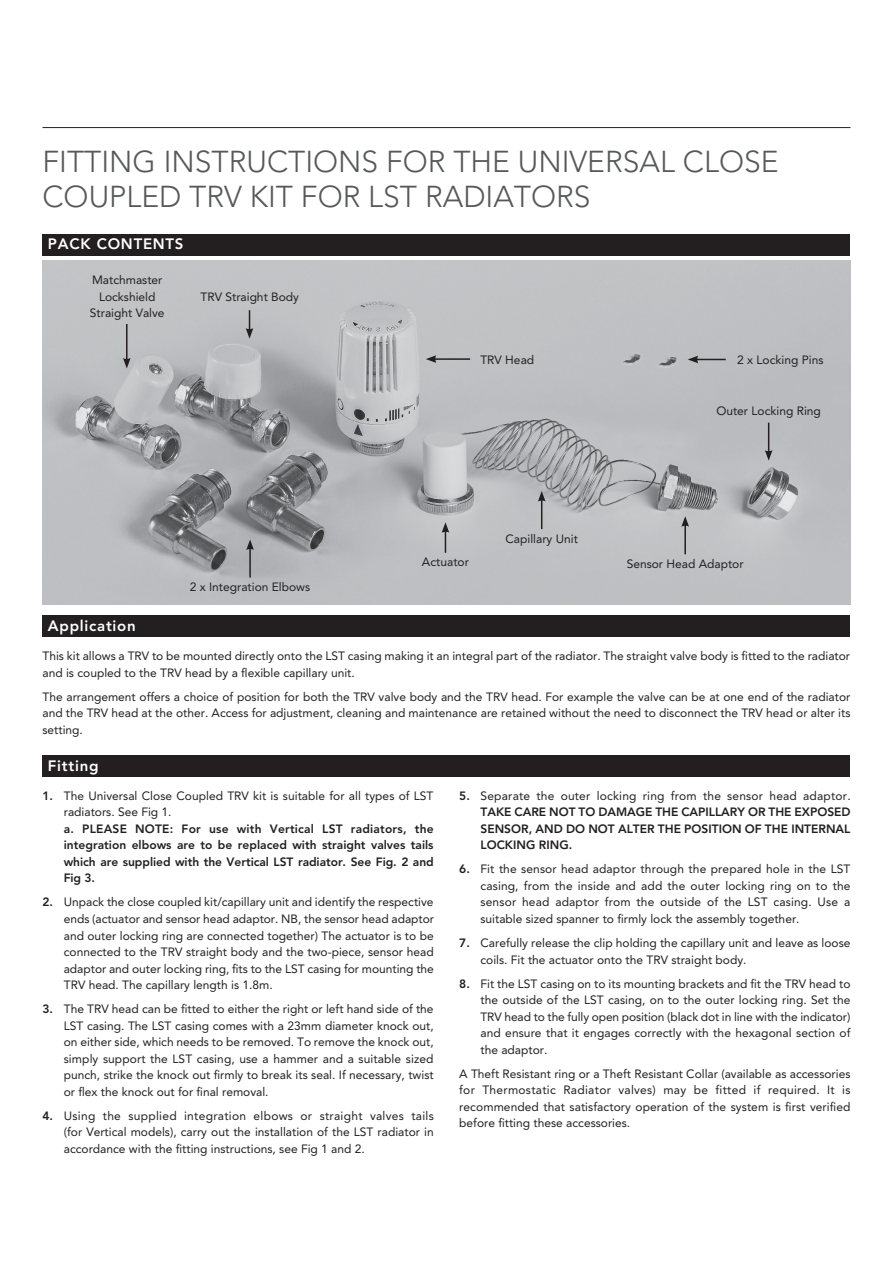
<style>
.page{position:relative;width:893px;height:1263px;background:#fff}
.page>*{position:absolute;margin:0;border:0;box-sizing:border-box;transform-origin:0 0}
.t1{font:300 30px/35.4px "Avenir LT Pro";color:#57585a}
.t2{font:800 15px "Avenir LT Pro";letter-spacing:.05em;color:#fff}
.t3{font:12px/16.5px "Avenir LT Pro";color:#231f20;text-align:justify}
.t4{font:800 12px/16.5px "Avenir LT Pro";color:#231f20;text-align:justify}
.s1{font-weight:800}
.s2{font-weight:400}
</style>
<div class="page">
<hr style="left:43px;top:127px;width:807px;height:1px;background:#231f20">
<div style="left:43px;top:234px;width:807px;height:21px;background:#231f20"></div>
<div style="left:43px;top:755px;width:807px;height:22px;background:#231f20"></div>
<div style="left:43px;top:615px;width:807px;height:22px;background:#231f20"></div>
<img style="left:43px;top:261px;width:807px;height:343px">
<hr style="left:126px;top:324px;width:2px;height:36px;background:#231f20">
<svg style="left:123px;top:358px;width:8px;height:10px"></svg>
<hr style="left:434px;top:358px;width:36px;height:2px;background:#231f20">
<svg style="left:426px;top:355px;width:10px;height:8px"></svg>
<hr style="left:696px;top:359px;width:30px;height:1px;background:#231f20">
<svg style="left:688px;top:356px;width:10px;height:7px"></svg>
<svg style="left:765px;top:423px;width:7px;height:38px"></svg>
<hr style="left:684px;top:524px;width:2px;height:30px;background:#231f20">
<svg style="left:681px;top:516px;width:8px;height:11px"></svg>
<svg style="left:442px;top:522px;width:7px;height:31px"></svg>
<hr style="left:541px;top:499px;width:1px;height:30px;background:#231f20">
<svg style="left:538px;top:491px;width:8px;height:10px"></svg>
<hr style="left:249px;top:548px;width:2px;height:29px;background:#231f20">
<svg style="left:246px;top:539px;width:8px;height:11px"></svg>
<svg style="left:246px;top:310px;width:7px;height:29px"></svg>
<p class="t1" style="left:43px;top:144px;width:737px">FITTING INSTRUCTIONS FOR THE UNIVERSAL CLOSE<br>COUPLED TRV KIT FOR LST RADIATORS</p>
<p class="t2" style="left:48px;top:235px;width:137px">PACK CONTENTS</p>
<p class="t3" style="left:92px;top:272px;width:72px">Matchmaster</p>
<p class="t3" style="left:90px;top:288px;width:76px;text-align:center">Lockshield<br>Straight Valve</p>
<p class="t3" style="left:201px;top:289px;width:100px">TRV Straight Body</p>
<p class="t2" style="left:48px;top:617px;width:89px">Application</p>
<p class="t3" style="left:190px;top:578px;width:122px">2 x Integration Elbows</p>
<p class="t3" style="left:480px;top:352px;width:55px">TRV Head</p>
<p class="t3" style="left:737px;top:352px;width:88px">2 x Locking Pins</p>
<p class="t3" style="left:716px;top:403px;width:106px">Outer Locking Ring</p>
<p class="t3" style="left:505px;top:530px;width:74px">Capillary Unit</p>
<p class="t3" style="left:422px;top:554px;width:48px">Actuator</p>
<p class="t3" style="left:627px;top:555px;width:118px">Sensor Head Adaptor</p>
<p class="t3" style="left:43px;top:647px;width:809px">This kit allows a TRV to be mounted directly onto the LST casing making it an integral part of the radiator. The straight valve body is fitted to the radiator and is coupled to the TRV head by a flexible capillary unit.</p>
<p class="t3" style="left:43px;top:688px;width:809px">The arrangement offers a choice of position for both the TRV valve body and the TRV head. For example the valve can be at one end of the radiator and the TRV head at the other. Access for adjustment, cleaning and maintenance are retained without the need to disconnect the TRV head or alter its setting.</p>
<p class="t2" style="left:48px;top:757px;width:52px">Fitting</p>
<p class="t3" style="left:64px;top:787px;width:371px;text-indent:-21px"><span class="s1">1.</span> The Universal Close Coupled TRV kit is suitable for all types of LST radiators. See Fig 1.</p>
<p class="t4" style="left:64px;top:821px;width:371px">a. PLEASE NOTE: For use with Vertical LST radiators, the integration elbows are to be replaced with straight valves tails which are supplied with the Vertical LST radiator. See Fig. 2 and Fig 3.</p>
<p class="t3" style="left:64px;top:894px;width:372px;text-indent:-21px"><span class="s1">2.</span> Unpack the close coupled kit/capillary unit and identify the respective ends (actuator and sensor head adaptor. NB, the sensor head adaptor and outer locking ring are connected together) The actuator is to be connected to the TRV straight body and the two-piece, sensor head adaptor and outer locking ring, fits to the LST casing for mounting the TRV head. The capillary length is 1.8m.</p>
<p class="t3" style="left:64px;top:1000px;width:371px;text-indent:-21px"><span class="s1">3.</span> The TRV head can be fitted to either the right or left hand side of the LST casing. The LST casing comes with a 23mm diameter knock out, on either side, which needs to be removed. To remove the knock out, simply support the LST casing, use a hammer and a suitable sized punch, strike the knock out firmly to break its seal. If necessary, twist or flex the knock out for final removal.</p>
<p class="t3" style="left:64px;top:1107px;width:372px;text-indent:-21px"><span class="s1">4.</span> Using the supplied integration elbows or straight valves tails (for Vertical models), carry out the installation of the LST radiator in accordance with the fitting instructions, see Fig 1 and 2.</p>
<p class="t4" style="left:480px;top:788px;width:372px;text-indent:-21px">5. <span class="s2">Separate the outer locking ring from the sensor head adaptor.<br></span>TAKE CARE NOT TO DAMAGE THE CAPILLARY OR THE EXPOSED SENSOR, AND DO NOT ALTER THE POSITION OF THE INTERNAL LOCKING RING.</p>
<p class="t3" style="left:480px;top:861px;width:372px;text-indent:-21px"><span class="s1">6.</span> Fit the sensor head adaptor through the prepared hole in the LST casing, from the inside and add the outer locking ring on to the sensor head adaptor from the outside of the LST casing. Use a suitable sized spanner to firmly lock the assembly together.</p>
<p class="t3" style="left:480px;top:934px;width:371px;text-indent:-21px"><span class="s1">7.</span> Carefully release the clip holding the capillary unit and leave as loose coils. Fit the actuator onto the TRV straight body.</p>
<p class="t3" style="left:480px;top:975px;width:372px;text-indent:-21px"><span class="s1">8.</span> Fit the LST casing on to its mounting brackets and fit the TRV head to the outside of the LST casing, on to the outer locking ring. Set the TRV head to the fully open position (black dot in line with the indicator) and ensure that it engages correctly with the hexagonal section of the adaptor.</p>
<p class="t3" style="left:459px;top:1065px;width:393px">A Theft Resistant ring or a Theft Resistant Collar (available as accessories for Thermostatic Radiator valves) may be fitted if required. It is recommended that satisfactory operation of the system is first verified before fitting these accessories.</p>
</div>
